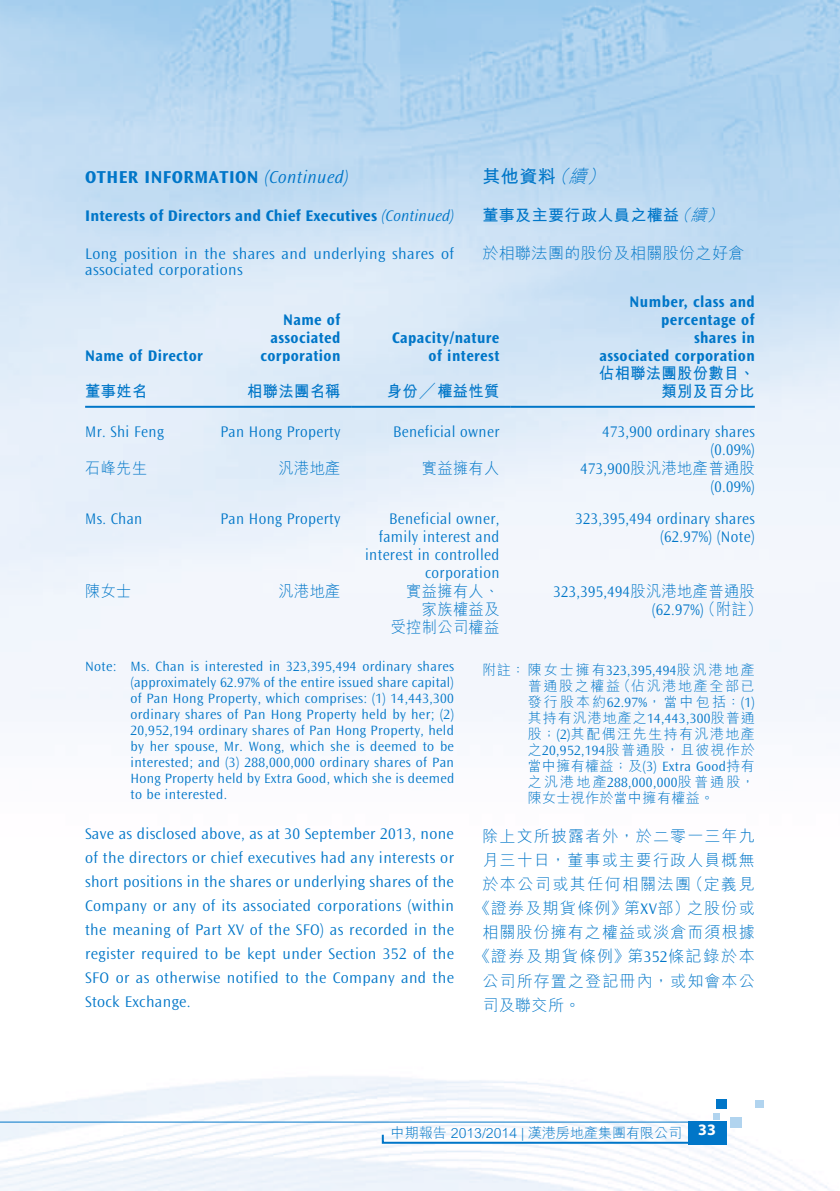
<style>
.page{position:relative;width:840px;height:1191px;background:#fff}
.page>*{position:absolute;margin:0;border:0;box-sizing:border-box;transform-origin:0 0}
.t1{font:700 18px "Ocean Sans Std";letter-spacing:.025em;color:#0076c8}
.t2{font:700 18px "M Hei HK";color:#0076c8}
.t3{font:300 16px/24px "Ocean Sans Std";letter-spacing:.025em;color:#0076c8}
.t4{font:300 16px/18px "Ocean Sans Std";letter-spacing:.025em;color:#0076c8;text-align:right;scale:.95 1}
.t5{font:700 16px/18px "Ocean Sans Std";letter-spacing:.025em;color:#0076c8;text-align:right;scale:.95 1}
.t6{font:300 16px "M Hei HK";letter-spacing:.07em;color:#0076c8}
.t7{font:700 16px "Ocean Sans Std";letter-spacing:.025em;color:#0076c8}
.t8{font:700 16px/18px "M Hei HK";letter-spacing:.025em;color:#0076c8;text-align:right;scale:.95 1}
.t9{font:300 16px/18px "M Hei HK";letter-spacing:.025em;color:#0076c8;text-align:right;scale:.95 1}
.t10{font:300 16px "M Hei HK";letter-spacing:.07em;color:#0076c8;scale:.95 1}
.t11{font:300 16px "M Hei HK";letter-spacing:.105em;color:#0076c8}
.t12{font:300 16px "M Hei HK";letter-spacing:.025em;color:#0076c8}
.t13{font:300 16px "M Hei HK";letter-spacing:.095em;color:#0076c8}
.t14{font:700 16px "M Hei HK";letter-spacing:.025em;color:#0076c8}
.t15{font:300 14px/16px "Ocean Sans Std";letter-spacing:.02em;color:#0076c8}
.t16{font:300 14px/16px "M Hei HK";letter-spacing:.07em;color:#0076c8;text-align:justify}
.t17{font:300 14px "M Hei HK";color:#0076c8}
.t18{font:300 14px "M Hei HK";letter-spacing:.025em;color:#0076c8}
.s1{font-weight:300;font-style:italic}
.s2{font-family:"Ocean Sans Std"}
.s3{font-family:"M Hei HK"}
</style>
<div class="page">
<img style="left:0;top:0;width:839px;height:1191px">
<div style="left:754px;top:1100px;width:9px;height:8px;background:#b1d4ef"></div>
<div style="left:730px;top:1117px;width:11px;height:10px;background:#b1d4ef"></div>
<div style="left:712px;top:1113px;width:7px;height:6px;background:#b1d4ef"></div>
<div style="left:716px;top:1099px;width:10px;height:10px;background:#0076c8"></div>
<div style="left:687px;top:1121px;width:39px;height:24px;background:#0076c8"></div>
<svg style="left:380px;top:1132px;width:308px;height:12px"></svg>
<hr style="left:0;top:1121px;width:712px;height:1px;background:#0076c8">
<hr style="left:85px;top:406px;width:125px;height:2px;background:#0076c8">
<hr style="left:210px;top:406px;width:141px;height:2px;background:#0076c8">
<hr style="left:351px;top:406px;width:159px;height:2px;background:#0076c8">
<hr style="left:510px;top:406px;width:244px;height:2px;background:#0076c8">
<p class="t1" style="left:85px;top:167px;width:265px">OTHER INFORMATION <span class="s1">(Continued)</span></p>
<p class="t7" style="left:85px;top:207px;width:370px">Interests of Directors and Chief Executives <span class="s1">(Continued)</span></p>
<p class="t3" style="left:85px;top:246px;width:370px;line-height:16px">Long position in the shares and underlying shares of associated corporations</p>
<p class="t2" style="left:482px;top:163px;width:130px">其他資料<span class="s1">（續）</span></p>
<p class="t14" style="left:482px;top:204px;width:247px">董事及主要行政人員之權益<span class="s1">（續）</span></p>
<p class="t12" style="left:482px;top:242px;width:263px">於相聯法團的股份及相關股份之好倉</p>
<p class="t5" style="left:85px;top:346px;width:125px">Name of Director</p>
<p class="t5" style="left:260px;top:310px;width:86px">Name of associated corporation</p>
<p class="t5" style="left:392px;top:328px;width:114px">Capacity/nature of interest</p>
<p class="t8" style="left:85px;top:381px;width:67px">董事姓名</p>
<p class="t8" style="left:247px;top:381px;width:100px">相聯法團名稱</p>
<p class="t8" style="left:386px;top:381px;width:120px">身份╱權益性質</p>
<p class="t5" style="left:599px;top:292px;width:165px">Number, class and percentage of<br>shares in<br>associated corporation</p>
<p class="t8" style="left:598px;top:363px;width:165px">佔相聯法團股份數目、類別及百分比</p>
<p class="t4" style="left:85px;top:423px;width:84px">Mr. Shi Feng</p>
<p class="t4" style="left:220px;top:423px;width:128px">Pan Hong Property</p>
<p class="t4" style="left:393px;top:423px;width:113px">Beneficial owner</p>
<p class="t4" style="left:602px;top:423px;width:162px">473,900 ordinary shares (0.09%)</p>
<p class="t10" style="left:85px;top:457px;width:67px">石峰先生</p>
<p class="t10" style="left:278px;top:457px;width:67px">汎港地產</p>
<p class="t10" style="left:421px;top:457px;width:83px">實益擁有人</p>
<p class="t9" style="left:580px;top:458px;width:185px"><span class="s2">473,900</span>股汎港地產普通股</p>
<p class="t4" style="left:710px;top:478px;width:48px">(0.09%)</p>
<p class="t4" style="left:85px;top:510px;width:62px">Ms. Chan</p>
<p class="t4" style="left:220px;top:510px;width:128px">Pan Hong Property</p>
<p class="t4" style="left:365px;top:510px;width:143px">Beneficial owner, family interest and interest in controlled corporation</p>
<p class="t4" style="left:575px;top:510px;width:190px">323,395,494 ordinary shares (62.97%) (Note)</p>
<p class="t10" style="left:85px;top:579px;width:50px">陳女士</p>
<p class="t10" style="left:278px;top:579px;width:67px">汎港地產</p>
<p class="t9" style="left:390px;top:581px;width:116px">實益擁有人、家族權益及<br>受控制公司權益</p>
<p class="t4" style="left:651px;top:582px;width:118px;text-align:left;text-indent:-98px">323,395,494<span class="s3">股汎港地產普通股</span>(62.97%)<span class="s3">（附註）</span></p>
<p class="t15" style="left:130px;top:658px;width:325px;text-align:justify;text-indent:-45px">Note: Ms. Chan is interested in 323,395,494 ordinary shares (approximately 62.97% of the entire issued share capital) of Pan Hong Property, which comprises: (1) 14,443,300 ordinary shares of Pan Hong Property held by her; (2)<br>20,952,194 ordinary shares of Pan Hong Property, held by her spouse, Mr. Wong, which she is deemed to be interested; and (3) 288,000,000 ordinary shares of Pan Hong Property held by Extra Good, which she is deemed to be interested.</p>
<p class="t3" style="left:85px;top:821px;width:370px;text-align:justify">Save as disclosed above, as at 30 September 2013, none of the directors or chief executives had any interests or short positions in the shares or underlying shares of the Company or any of its associated corporations (within the meaning of Part XV of the SFO) as recorded in the register required to be kept under Section 352 of the SFO or as otherwise notified to the Company and the Stock Exchange.</p>
<p class="t16" style="left:527px;top:661px;width:228px;text-indent:-45px">附註：陳女士擁有<span class="s2">323,395,494</span>股汎港地產普通股之權益（佔汎港地產全部已發行股本約<span class="s2">62.97%</span>，當中包括：<span class="s2">(1)</span>其持有汎港地產之<span class="s2">14,443,300</span>股普通股；<span class="s2">(2)</span>其配偶汪先生持有汎港地產之<span class="s2">20,952,194</span>股普通股，且彼視作於</p>
<p class="t15" style="left:527px;top:759px;width:228px"><span class="s3">當中擁有權益；及</span>(3) Extra Good<span class="s3">持有之汎港地產</span>288,000,000<span class="s3">股普通股，</span></p>
<p class="t18" style="left:527px;top:788px;width:188px">陳女士視作於當中擁有權益。</p>
<p class="t6" style="left:482px;top:825px;width:274px">除上文所披露者外，於二零一三年九</p>
<p class="t6" style="left:482px;top:849px;width:274px">月三十日，董事或主要行政人員概無</p>
<p class="t13" style="left:482px;top:873px;width:274px">於本公司或其任何相關法團（定義見</p>
<p class="t6" style="left:474px;top:897px;width:282px">《證券及期貨條例》第<span class="s2">XV</span>部）之股份或</p>
<p class="t6" style="left:482px;top:921px;width:274px">相關股份擁有之權益或淡倉而須根據</p>
<p class="t11" style="left:474px;top:945px;width:282px">《證券及期貨條例》第<span class="s2">352</span>條記錄於本</p>
<p class="t6" style="left:482px;top:969px;width:274px">公司所存置之登記冊內，或知會本公</p>
<p class="t6" style="left:482px;top:993px;width:99px">司及聯交所。</p>
<p class="t17" style="left:391px;top:1123px;width:326px">中期報告 2013/2014 | 漢港房地產集團有限公司 <sup>33</sup></p>
</div>
